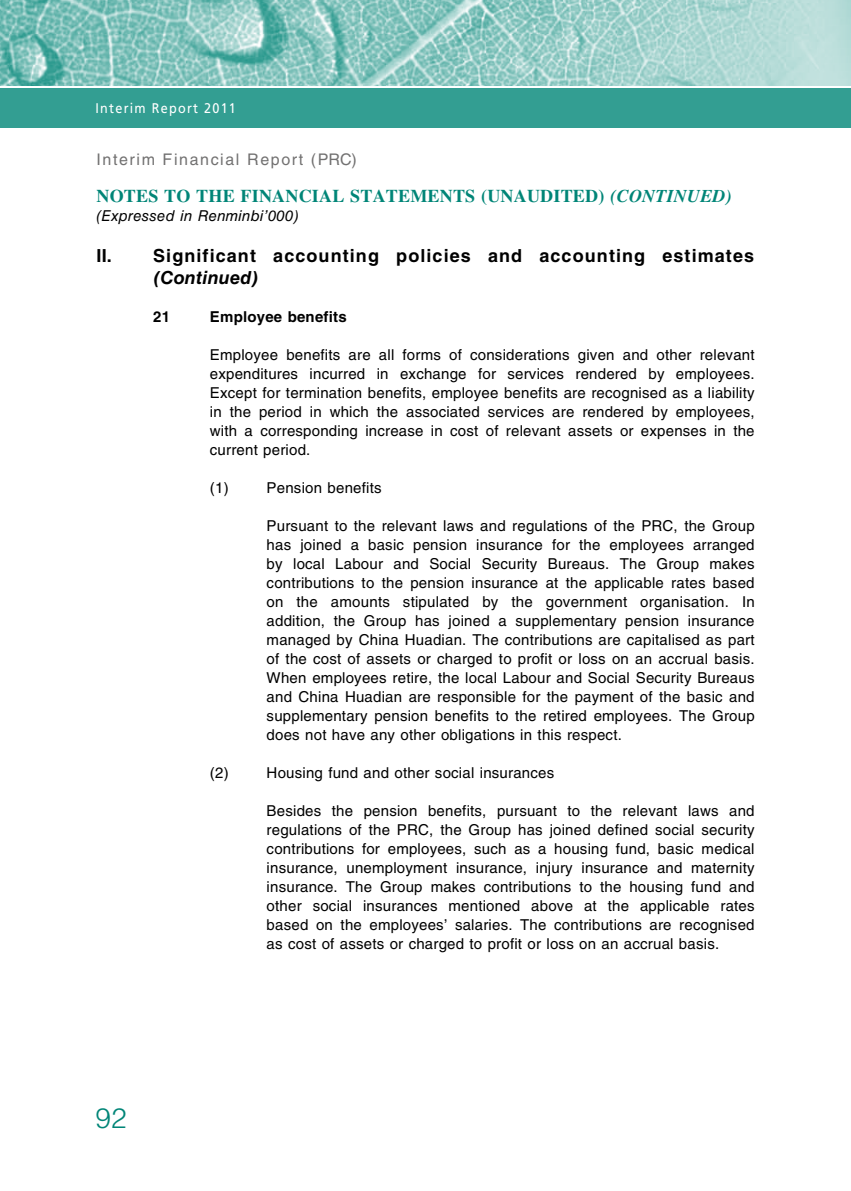
<style>
.page{position:relative;width:851px;height:1191px;background:#fff}
.page>*{position:absolute;margin:0;border:0;box-sizing:border-box;transform-origin:0 0}
.t1{font:300 28px "Helvetica LT Std";color:#008577}
._04_Subhead_2{font:700 18px/22px "Helvetica LT Std";letter-spacing:.06em;color:#000}
._03_Subhead_1{font:700 18px "Times LT Std";letter-spacing:.01em;color:#008577}
.t2{font:16px "Helvetica LT Std";letter-spacing:.1em;color:#727171}
._01_Body_Text{font:15px/19px "Helvetica LT Std";letter-spacing:.015em;color:#000;text-align:justify}
._01_Body_Text-2{font:italic 15px "Helvetica LT Std";letter-spacing:.015em;color:#000}
._05_Subhead_3{font:700 15px "Helvetica LT Std";letter-spacing:.015em;color:#000}
.t3{font:14px "Frutiger LT Std";letter-spacing:.1em;color:#fff;scale:.9 1}
.s1{font-style:italic}
</style>
<div class="page">
<div style="left:0;top:89px;width:850px;height:39px;background:#339e92"></div>
<img style="left:0;top:0;width:851px;height:85px">
<p class="t3" style="left:95px;top:100px;width:157px">Interim Report 2011</p>
<p class="t2" style="left:96px;top:150px;width:262px">Interim Financial Report (PRC)</p>
<p class="_03_Subhead_1" style="left:96px;top:185px;width:636px">NOTES TO THE FINANCIAL STATEMENTS (UNAUDITED) <span class="s1">(CONTINUED)</span></p>
<p class="_01_Body_Text-2" style="left:96px;top:207px;width:204px">(Expressed in Renminbi’000)</p>
<p class="_04_Subhead_2" style="left:153px;top:244px;width:602px;text-indent:-57px">II. Significant accounting policies and accounting estimates <span class="s1">(Continued)</span></p>
<p class="_05_Subhead_3" style="left:153px;top:308px;width:18px">21</p>
<p class="_05_Subhead_3" style="left:210px;top:308px;width:138px">Employee benefits</p>
<p class="_01_Body_Text" style="left:210px;top:345px;width:546px">Employee benefits are all forms of considerations given and other relevant expenditures incurred in exchange for services rendered by employees.<br>Except for termination benefits, employee benefits are recognised as a liability in the period in which the associated services are rendered by employees, with a corresponding increase in cost of relevant assets or expenses in the current period.</p>
<p class="_01_Body_Text" style="left:210px;top:478px;width:20px">(1)</p>
<p class="_01_Body_Text" style="left:266px;top:478px;width:116px">Pension benefits</p>
<p class="_01_Body_Text" style="left:266px;top:516px;width:489px">Pursuant to the relevant laws and regulations of the PRC, the Group has joined a basic pension insurance for the employees arranged by local Labour and Social Security Bureaus. The Group makes contributions to the pension insurance at the applicable rates based on the amounts stipulated by the government organisation. In addition, the Group has joined a supplementary pension insurance managed by China Huadian. The contributions are capitalised as part of the cost of assets or charged to profit or loss on an accrual basis.<br>When employees retire, the local Labour and Social Security Bureaus and China Huadian are responsible for the payment of the basic and supplementary pension benefits to the retired employees. The Group does not have any other obligations in this respect.</p>
<p class="_01_Body_Text" style="left:210px;top:763px;width:20px">(2)</p>
<p class="_01_Body_Text" style="left:266px;top:763px;width:289px">Housing fund and other social insurances</p>
<p class="_01_Body_Text" style="left:266px;top:801px;width:489px">Besides the pension benefits, pursuant to the relevant laws and regulations of the PRC, the Group has joined defined social security contributions for employees, such as a housing fund, basic medical insurance, unemployment insurance, injury insurance and maternity insurance. The Group makes contributions to the housing fund and other social insurances mentioned above at the applicable rates based on the employees’ salaries. The contributions are recognised as cost of assets or charged to profit or loss on an accrual basis.</p>
<h1 class="t1" style="left:95px;top:1100px;width:33px">92</h1>
</div>
